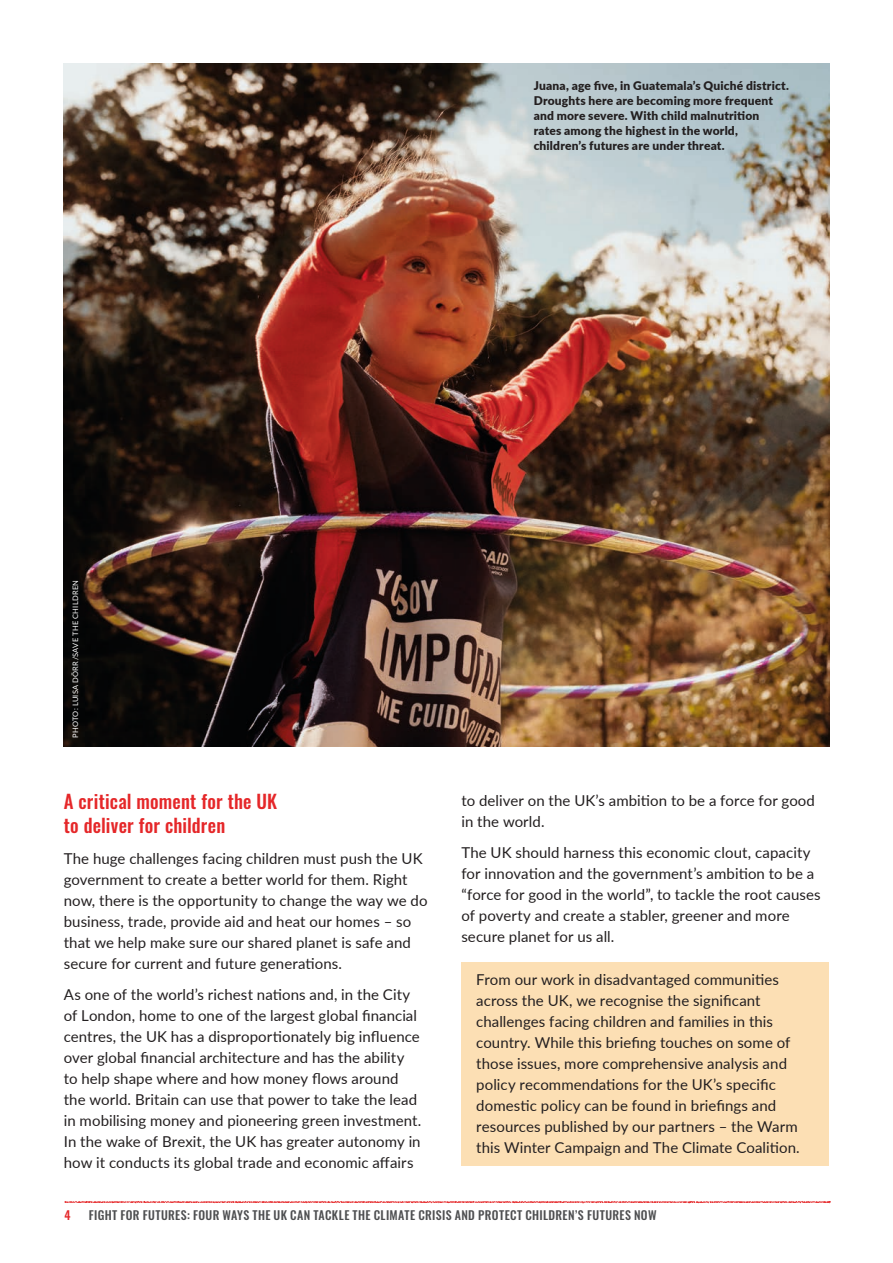
<style>
.page{position:relative;width:893px;height:1263px;background:#fff}
.page>*{position:absolute;margin:0;border:0;box-sizing:border-box;transform-origin:0 0}
.t1{font:500 18.75px/24px "Oswald";letter-spacing:.01em;color:#e52729}
.t2{font:15px/21px "Lato";letter-spacing:.005em;color:#231f20}
.t3{font:900 12px/15px "Lato";letter-spacing:.015em;color:#231f20}
.t4{font:500 12px "Oswald";letter-spacing:.025em;color:#4d4e50}
.t5{font:500 12px "Oswald";color:#e52729}
.t6{font:7.5px "Lato";letter-spacing:.035em;color:#fff}
</style>
<div class="page">
<img style="left:64px;top:1201px;width:767px;height:3px">
<div style="left:461px;top:962px;width:368px;height:203px;background:#fcdfb4"></div>
<img style="left:64px;top:64px;width:765px;height:682px">
<p class="t3" style="left:534px;top:78px;width:257px">Juana, age five, in Guatemala’s Quiché district.<br>Droughts here are becoming more frequent and more severe. With child malnutrition rates among the highest in the world, children’s futures are under threat.</p>
<p class="t6" style="left:70px;top:738px;width:159px;rotate:-90deg">PHOTO: LUISA DÖRR/SAVE THE CHILDREN</p>
<p class="t1" style="left:64px;top:788px;width:215px">A critical moment for the UK to deliver for children</p>
<p class="t2" style="left:64px;top:847px;width:365px">The huge challenges facing children must push the UK government to create a better world for them. Right now, there is the opportunity to change the way we do business, trade, provide aid and heat our homes – so that we help make sure our shared planet is safe and secure for current and future generations.</p>
<p class="t2" style="left:64px;top:983px;width:359px">As one of the world’s richest nations and, in the City of London, home to one of the largest global financial centres, the UK has a disproportionately big influence over global financial architecture and has the ability to help shape where and how money flows around the world. Britain can use that power to take the lead in mobilising money and pioneering green investment.<br>In the wake of Brexit, the UK has greater autonomy in how it conducts its global trade and economic affairs</p>
<p class="t2" style="left:461px;top:789px;width:355px">to deliver on the UK’s ambition to be a force for good in the world.</p>
<p class="t2" style="left:461px;top:841px;width:361px">The UK should harness this economic clout, capacity for innovation and the government’s ambition to be a “force for good in the world”, to tackle the root causes of poverty and create a stabler, greener and more secure planet for us all.</p>
<p class="t2" style="left:476px;top:968px;width:325px">From our work in disadvantaged communities across the UK, we recognise the significant challenges facing children and families in this country. While this briefing touches on some of those issues, more comprehensive analysis and policy recommendations for the UK’s specific domestic policy can be found in briefings and resources published by our partners – the Warm this Winter Campaign and The Climate Coalition.</p>
<p class="t5" style="left:64px;top:1204px;width:8px">4</p>
<p class="t4" style="left:89px;top:1204px;width:569px">FIGHT FOR FUTURES: FOUR WAYS THE UK CAN TACKLE THE CLIMATE CRISIS AND PROTECT CHILDREN’S FUTURES NOW</p>
</div>
